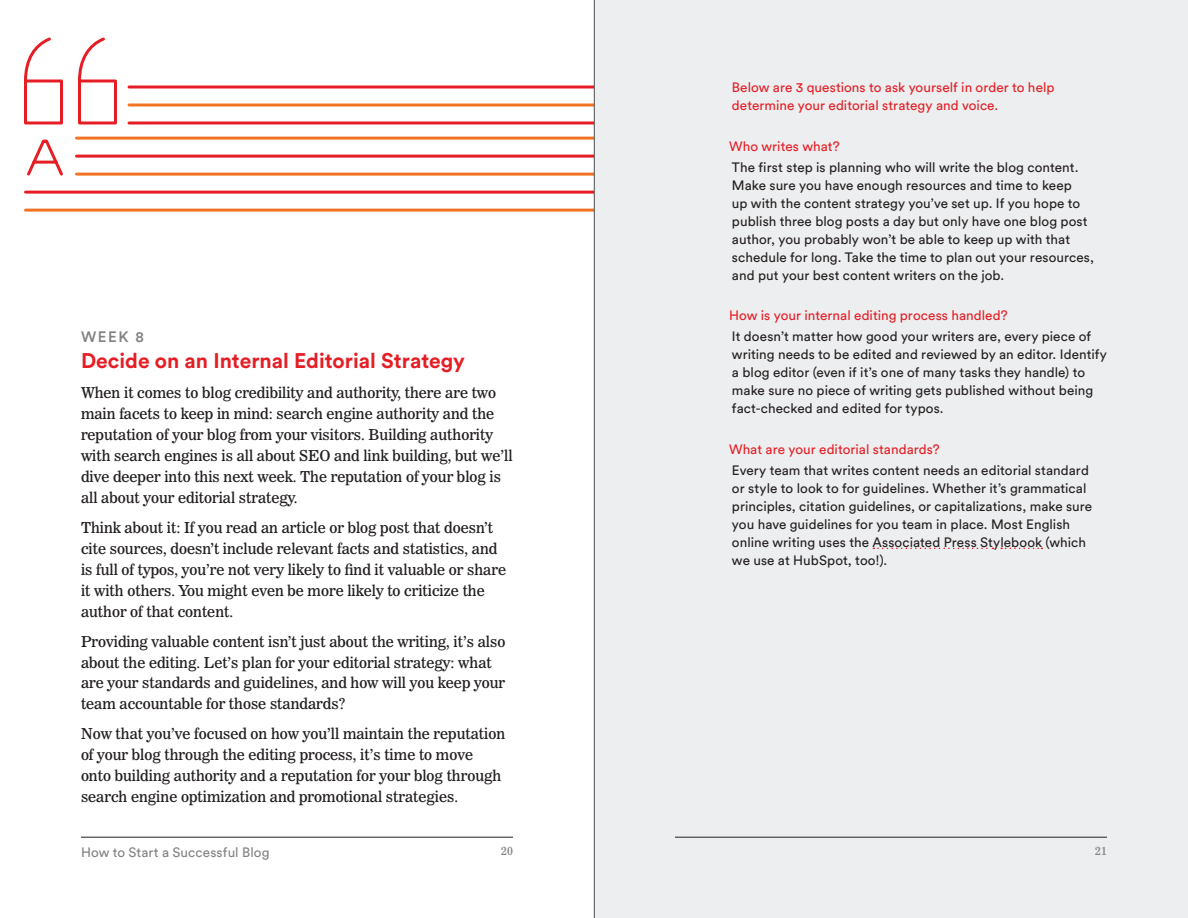
<style>
.page{position:relative;width:1188px;height:918px;background:#fff}
.page>*{position:absolute;margin:0;border:0;box-sizing:border-box;transform-origin:0 0}
.t1{font:700 21px "Circular Std";color:#e51e26}
.t2{font:15px/21px "News 706 BT Roman C";color:#231f20}
.t3{font:500 15px "Circular Std";color:#818282}
.t4{font:13.5px/18px "Circular Std";letter-spacing:.005em;color:#231f20}
.t5{font:13.5px/18px "Circular Std";letter-spacing:.005em;color:#e51e26}
.t6{font:13.5px "Circular Std";letter-spacing:.005em;color:#818282}
.t7{font:12px "News 706 BT Roman C";color:#818282}
</style>
<div class="page">
<hr style="left:81px;top:837px;width:432px;height:1px;background:#231f20">
<hr style="left:76px;top:173px;width:533px;height:3px;background:#f07424">
<hr style="left:26px;top:209px;width:583px;height:3px;background:#f07424">
<hr style="left:76px;top:137px;width:533px;height:3px;background:#f07424">
<hr style="left:129px;top:104px;width:479px;height:2px;background:#f07424">
<hr style="left:129px;top:122px;width:479px;height:2px;background:#e51e26">
<hr style="left:129px;top:86px;width:479px;height:2px;background:#e51e26">
<hr style="left:76px;top:155px;width:533px;height:3px;background:#e51e26">
<hr style="left:26px;top:191px;width:583px;height:3px;background:#e51e26">
<svg style="left:24px;top:37px;width:93px;height:88px"></svg>
<div style="left:594px;top:0;width:594px;height:918px;background:#edeeef"></div>
<hr style="left:594px;top:0;width:1px;height:918px;background:#4d4e4d">
<hr style="left:675px;top:837px;width:432px;height:1px;background:#231f20">
<svg style="left:873px;top:548px;width:120px;height:1px"></svg>
<svg style="left:1001px;top:548px;width:41px;height:1px"></svg>
<svg style="left:27px;top:139px;width:36px;height:37px"></svg>
<p class="t3" style="left:81px;top:327px;width:64px">WEEK 8</p>
<h1 class="t1" style="left:81px;top:347px;width:385px">Decide on an Internal Editorial Strategy</h1>
<p class="t2" style="left:81px;top:382px;width:433px">When it comes to blog credibility and authority, there are two main facets to keep in mind: search engine authority and the reputation of your blog from your visitors. Building authority with search engines is all about SEO and link building, but we’ll dive deeper into this next week. The reputation of your blog is all about your editorial strategy.</p>
<p class="t2" style="left:81px;top:517px;width:427px">Think about it: If you read an article or blog post that doesn’t cite sources, doesn’t include relevant facts and statistics, and is full of typos, you’re not very likely to find it valuable or share it with others. You might even be more likely to criticize the author of that content.</p>
<p class="t2" style="left:81px;top:631px;width:426px">Providing valuable content isn’t just about the writing, it’s also about the editing. Let’s plan for your editorial strategy: what are your standards and guidelines, and how will you keep your team accountable for those standards?</p>
<p class="t2" style="left:81px;top:724px;width:426px">Now that you’ve focused on how you’ll maintain the reputation of your blog through the editing process, it’s time to move onto building authority and a reputation for your blog through search engine optimization and promotional strategies.</p>
<p class="t6" style="left:81px;top:844px;width:190px">How to Start a Successful Blog</p>
<p class="t7" style="left:501px;top:844px;width:13px">20</p>
<p class="t5" style="left:732px;top:78px;width:324px">Below are 3 questions to ask yourself in order to help determine your editorial strategy and voice.</p>
<p class="t5" style="left:729px;top:137px;width:112px">Who writes what?</p>
<p class="t4" style="left:732px;top:158px;width:364px">The first step is planning who will write the blog content.<br>Make sure you have enough resources and time to keep<br>up with the content strategy you’ve set up. If you hope to publish three blog posts a day but only have one blog post author, you probably won’t be able to keep up with that schedule for long. Take the time to plan out your resources, and put your best content writers on the job.</p>
<p class="t5" style="left:729px;top:306px;width:280px">How is your internal editing process handled?</p>
<p class="t4" style="left:732px;top:327px;width:377px">It doesn’t matter how good your writers are, every piece of writing needs to be edited and reviewed by an editor. Identify a blog editor (even if it’s one of many tasks they handle) to make sure no piece of writing gets published without being fact-checked and edited for typos.</p>
<p class="t5" style="left:729px;top:440px;width:212px">What are your editorial standards?</p>
<p class="t4" style="left:732px;top:461px;width:362px">Every team that writes content needs an editorial standard or style to look to for guidelines. Whether it’s grammatical principles, citation guidelines, or capitalizations, make sure you have guidelines for you team in place. Most English online writing uses the Associated Press Stylebook (which we use at HubSpot, too!).</p>
<p class="t7" style="left:1095px;top:844px;width:13px">21</p>
</div>
